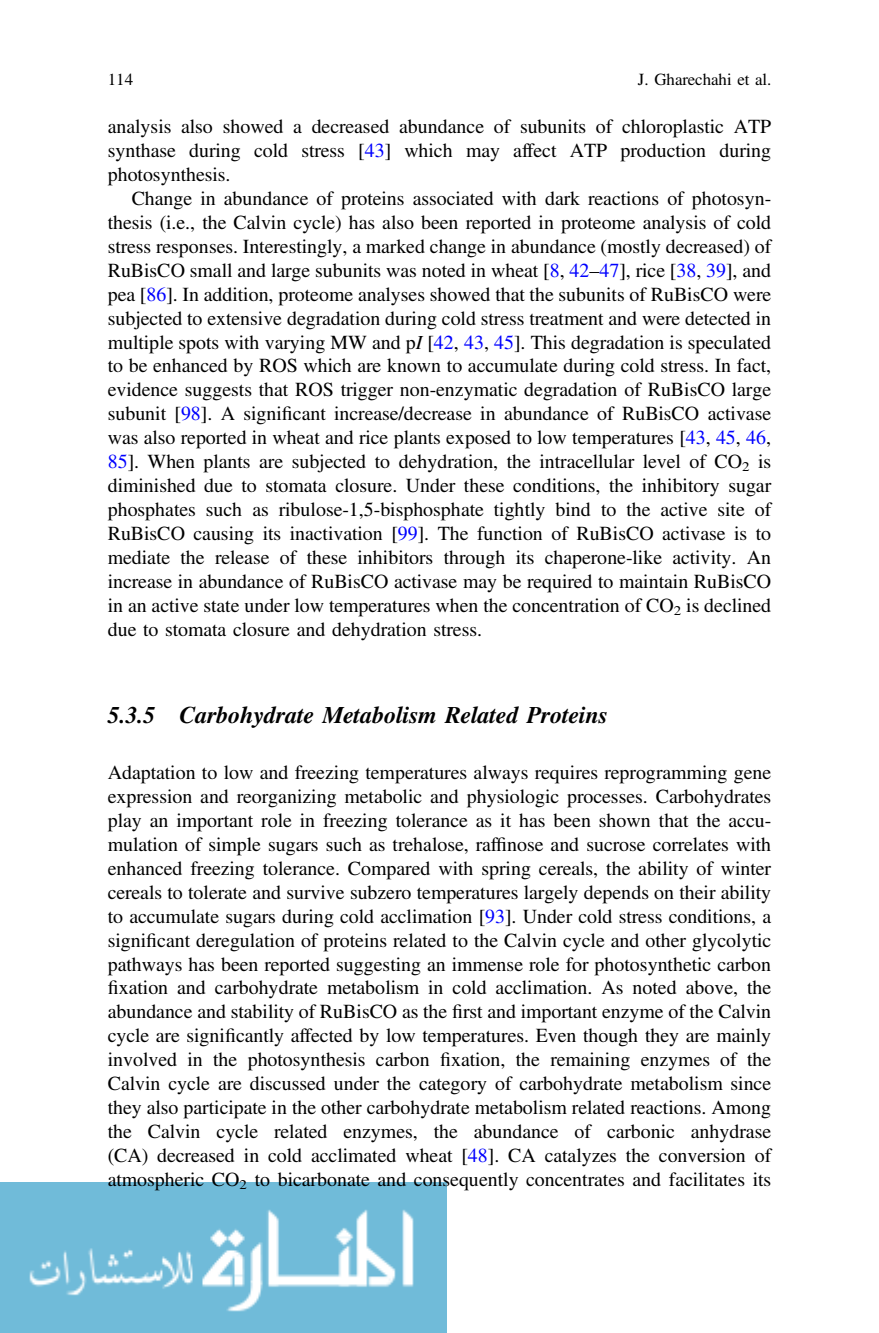
<style>
.page{position:relative;width:879px;height:1333px;background:#fff}
.page>*{position:absolute;margin:0;border:0;box-sizing:border-box;transform-origin:0 0}
.t1{font:24px "Jsvspp Ywktfm Adv TT8 fc 4438 a.BI";color:#000}
.t2{font:20px/24px "Tdskkx Kfkhmw Adv TT5 ada 87 cc";color:#000;text-align:justify}
.t3{font:17px "Tdskkx Kfkhmw Adv TT5 ada 87 cc";color:#000}
.s1{color:#00f}
.s2{font-family:"Xnpfbd Kbpxdb Adv TT5 ada 87 cc"}
.s3{font-family:"Xxjmmq Bgxvhq Adv T Tf 2 e 4 df 62.I"}
.s4{font-family:"Cpmqfy Pmnpjs Adv TT5 ada 87 cc+fb"}
</style>
<div class="page">
<img style="left:0;top:1182px;width:446px;height:150px">
<p class="t3" style="left:108px;top:73px;width:27px">114</p>
<p class="t3" style="left:638px;top:73px;width:135px">J. Gharechahi et al.</p>
<p class="t2" style="left:108px;top:116px;width:665px">analysis also showed a decreased abundance of subunits of chloroplastic ATP synthase during cold stress [<span class="s1">43</span>] which may affect ATP production during photosynthesis.</p>
<p class="t2" style="left:108px;top:188px;width:665px;text-indent:24px">Change in abundance of proteins associated with dark reactions of photosyn&shy;thesis (i.e., the Calvin cycle) has also been reported in proteome analysis of cold stress responses. Interestingly, a marked change in abundance (mostly decreased) of RuBisCO small and large subunits was noted in wheat [<span class="s1">8</span>, <span class="s1">42</span><span class="s2">–</span><span class="s1">47</span>], rice [<span class="s1">38</span>, <span class="s1">39</span>], and pea [<span class="s1">86</span>]. In addition, proteome analyses showed that the subunits of RuBisCO were subjected to extensive degradation during cold stress treatment and were detected in multiple spots with varying MW and p<span class="s3">I</span> [<span class="s1">42</span>, <span class="s1">43</span>, <span class="s1">45</span>]. This degradation is speculated to be enhanced by ROS which are known to accumulate during cold stress. In fact, evidence suggests that ROS trigger non-enzymatic degradation of RuBisCO large subunit [<span class="s1">98</span>]. A signi<span class="s4">fi</span>cant increase/decrease in abundance of RuBisCO activase was also reported in wheat and rice plants exposed to low temperatures [<span class="s1">43</span>, <span class="s1">45</span>, <span class="s1">46</span>, <span class="s1">85</span>]. When plants are subjected to dehydration, the intracellular level of CO<sub>2</sub> is diminished due to stomata closure. Under these conditions, the inhibitory sugar phosphates such as ribulose-1,5-bisphosphate tightly bind to the active site of RuBisCO causing its inactivation [<span class="s1">99</span>]. The function of RuBisCO activase is to mediate the release of these inhibitors through its chaperone-like activity. An increase in abundance of RuBisCO activase may be required to maintain RuBisCO in an active state under low temperatures when the concentration of CO<sub>2</sub> is declined due to stomata closure and dehydration stress.</p>
<p class="t1" style="left:108px;top:701px;width:502px">5.3.5 Carbohydrate Metabolism Related Proteins</p>
<p class="t2" style="left:108px;top:762px;width:665px">Adaptation to low and freezing temperatures always requires reprogramming gene expression and reorganizing metabolic and physiologic processes. Carbohydrates play an important role in freezing tolerance as it has been shown that the accu&shy;mulation of simple sugars such as trehalose, raf<span class="s4">fi</span>nose and sucrose correlates with enhanced freezing tolerance. Compared with spring cereals, the ability of winter cereals to tolerate and survive subzero temperatures largely depends on their ability to accumulate sugars during cold acclimation [<span class="s1">93</span>]. Under cold stress conditions, a signi<span class="s4">fi</span>cant deregulation of proteins related to the Calvin cycle and other glycolytic pathways has been reported suggesting an immense role for photosynthetic carbon <span class="s4">fi</span>xation and carbohydrate metabolism in cold acclimation. As noted above, the abundance and stability of RuBisCO as the <span class="s4">fi</span>rst and important enzyme of the Calvin cycle are signi<span class="s4">fi</span>cantly affected by low temperatures. Even though they are mainly involved in the photosynthesis carbon <span class="s4">fi</span>xation, the remaining enzymes of the Calvin cycle are discussed under the category of carbohydrate metabolism since they also participate in the other carbohydrate metabolism related reactions. Among the Calvin cycle related enzymes, the abundance of carbonic anhydrase (CA) decreased in cold acclimated wheat [<span class="s1">48</span>]. CA catalyzes the conversion of atmospheric CO<sub>2</sub> to bicarbonate and consequently concentrates and facilitates its</p>
</div>
